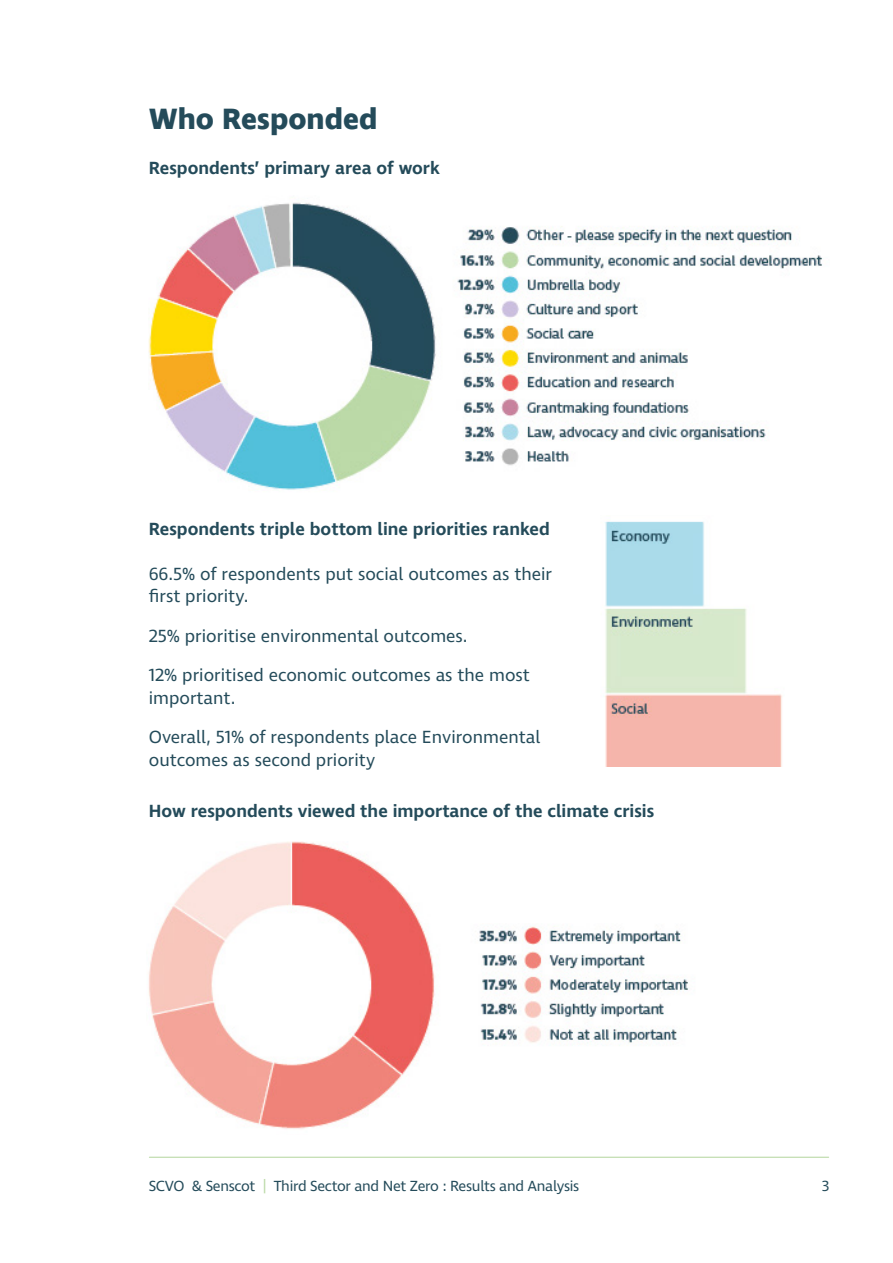
<style>
.page{position:relative;width:893px;height:1263px;background:#fff}
.page>*{position:absolute;margin:0;border:0;box-sizing:border-box;transform-origin:0 0}
.t1{font:700 30px "Ingra";color:#244b5a}
.t2{font:18px/39.5px "Ingra";color:#244b5a}
.t3{font:600 18px "Ingra";color:#244b5a}
.t4{font:15px "Ingra";letter-spacing:-.02em;color:#244b5a}
.s1{color:#bbdaa7}
</style>
<div class="page">
<hr style="left:149px;top:1157px;width:680px;height:1px;background:#bbdaa7">
<img style="left:149px;top:202px;width:674px;height:288px">
<img style="left:605px;top:521px;width:177px;height:246px">
<img style="left:148px;top:841px;width:540px;height:288px">
<h1 class="t1" style="left:149px;top:100px;width:230px">Who Responded</h1>
<p class="t3" style="left:149px;top:157px;width:293px">Respondents’ primary area of work</p>
<p class="t3" style="left:149px;top:518px;width:402px">Respondents triple bottom line priorities ranked</p>
<p class="t2" style="left:149px;top:563px;width:405px;line-height:22.5px">66.5% of respondents put social outcomes as their first priority.</p>
<p class="t2" style="left:149px;top:617px;width:383px">25% prioritise environmental outcomes.<br>12% prioritised economic outcomes as the most</p>
<p class="t2" style="left:149px;top:679px;width:393px">important.<br>Overall, 51% of respondents place Environmental</p>
<p class="t2" style="left:149px;top:741px;width:228px">outcomes as second priority</p>
<p class="t3" style="left:149px;top:800px;width:507px">How respondents viewed the importance of the climate crisis</p>
<p class="t4" style="left:149px;top:1177px;width:432px">SCVO &amp; Senscot <span class="s1">|</span> Third Sector and Net Zero : Results and Analysis</p>
<p class="t4" style="left:822px;top:1177px;width:9px">3</p>
</div>
